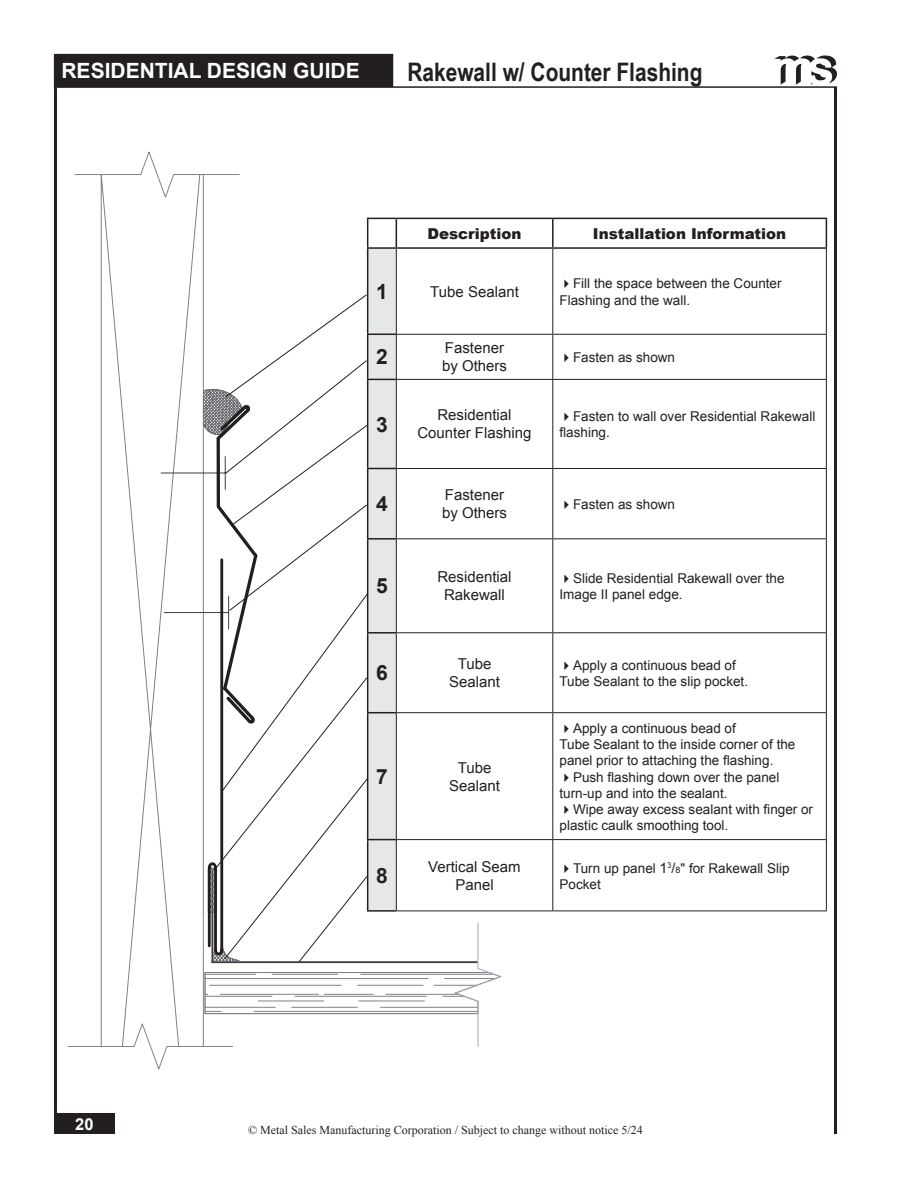
<style>
.page{position:relative;width:918px;height:1188px;background:#fff}
.page>*{position:absolute;margin:0;border:0;box-sizing:border-box;transform-origin:0 0}
.t1{font:700 25.5px "Arial Narrow";color:#231f20}
.t2{font:700 21px "Arial";color:#fff}
.t3{font:700 21px "Arial";color:#231f20}
.t4{font:700 16.5px "Arial";color:#fff}
.t5{font:15px/18px "Arial";color:#231f20;text-align:center}
.t6{font:900 15px "Arial";color:#231f20}
.t7{font:13.5px/16.2px "Arial";color:#231f20}
.t8{font:12px "Times New Roman";color:#231f20}
.s1{font-size:14.4px}
.s2{font-size:8.85px}
</style>
<div class="page">
<hr style="left:834px;top:87px;width:3px;height:1047px;background:#231f20">
<hr style="left:54px;top:54px;width:3px;height:1080px;background:#231f20">
<div style="left:54px;top:1114px;width:61px;height:20px;background:#231f20"></div>
<hr style="left:54px;top:86px;width:783px;height:2px;background:#231f20">
<svg style="left:774px;top:55px;width:63px;height:30px"></svg>
<div style="left:54px;top:54px;width:339px;height:33px;background:#231f20"></div>
<svg style="left:74px;top:152px;width:166px;height:48px"></svg>
<hr style="left:396px;top:218px;width:157px;height:1px;background:#231f20">
<hr style="left:553px;top:218px;width:274px;height:1px;background:#231f20">
<hr style="left:552px;top:219px;width:2px;height:28px;background:#231f20">
<svg style="left:826px;top:219px;width:1px;height:28px"></svg>
<hr style="left:396px;top:247px;width:157px;height:2px;background:#231f20">
<hr style="left:553px;top:247px;width:274px;height:2px;background:#231f20">
<hr style="left:552px;top:249px;width:1px;height:85px;background:#231f20">
<hr style="left:826px;top:249px;width:1px;height:85px;background:#231f20">
<hr style="left:396px;top:334px;width:157px;height:1px;background:#231f20">
<hr style="left:553px;top:334px;width:274px;height:1px;background:#231f20">
<hr style="left:552px;top:335px;width:1px;height:44px;background:#231f20">
<hr style="left:826px;top:335px;width:1px;height:44px;background:#231f20">
<hr style="left:396px;top:379px;width:157px;height:1px;background:#231f20">
<hr style="left:553px;top:379px;width:274px;height:1px;background:#231f20">
<hr style="left:552px;top:380px;width:1px;height:88px;background:#231f20">
<hr style="left:826px;top:380px;width:1px;height:88px;background:#231f20">
<hr style="left:396px;top:468px;width:157px;height:1px;background:#231f20">
<hr style="left:553px;top:468px;width:274px;height:1px;background:#231f20">
<hr style="left:552px;top:469px;width:1px;height:69px;background:#231f20">
<hr style="left:826px;top:469px;width:1px;height:69px;background:#231f20">
<hr style="left:396px;top:538px;width:157px;height:1px;background:#231f20">
<hr style="left:553px;top:538px;width:274px;height:1px;background:#231f20">
<hr style="left:552px;top:539px;width:1px;height:93px;background:#231f20">
<hr style="left:826px;top:539px;width:1px;height:93px;background:#231f20">
<hr style="left:396px;top:632px;width:157px;height:1px;background:#231f20">
<hr style="left:553px;top:632px;width:274px;height:1px;background:#231f20">
<hr style="left:552px;top:633px;width:1px;height:79px;background:#231f20">
<hr style="left:826px;top:633px;width:1px;height:79px;background:#231f20">
<hr style="left:396px;top:712px;width:157px;height:1px;background:#231f20">
<hr style="left:553px;top:712px;width:274px;height:1px;background:#231f20">
<hr style="left:552px;top:713px;width:1px;height:126px;background:#231f20">
<hr style="left:826px;top:713px;width:1px;height:126px;background:#231f20">
<hr style="left:396px;top:839px;width:157px;height:1px;background:#231f20">
<hr style="left:553px;top:839px;width:274px;height:1px;background:#231f20">
<hr style="left:552px;top:840px;width:1px;height:71px;background:#231f20">
<hr style="left:826px;top:840px;width:1px;height:71px;background:#231f20">
<hr style="left:396px;top:911px;width:157px;height:1px;background:#231f20">
<hr style="left:553px;top:911px;width:274px;height:1px;background:#231f20">
<svg style="left:68px;top:218px;width:435px;height:852px"></svg>
<h2 class="t2" style="left:62px;top:57px;width:300px">RESIDENTIAL DESIGN GUIDE</h2>
<h1 class="t1" style="left:407px;top:53px;width:297px">Rakewall w/ Counter Flashing</h1>
<p class="t6" style="left:427px;top:222px;width:96px">Description</p>
<p class="t6" style="left:593px;top:222px;width:195px">Installation Information</p>
<h2 class="t3" style="left:376px;top:278px;width:13px">1</h2>
<p class="t5" style="left:430px;top:283px;width:90px">Tube Sealant</p>
<p class="t7" style="left:560px;top:276px;width:224px">✔Fill the space between the Counter<br>Flashing and the wall.</p>
<h2 class="t3" style="left:376px;top:343px;width:13px">2</h2>
<p class="t5" style="left:442px;top:339px;width:67px;text-align:left">Fastener by Others</p>
<p class="t7" style="left:560px;top:350px;width:117px">✔Fasten as shown</p>
<h2 class="t3" style="left:376px;top:410px;width:13px">3</h2>
<p class="t5" style="left:417px;top:406px;width:116px">Residential<br>Counter Flashing</p>
<p class="t7" style="left:560px;top:409px;width:257px">✔Fasten to wall over Residential Rakewall flashing.</p>
<h2 class="t3" style="left:376px;top:490px;width:13px">4</h2>
<p class="t5" style="left:442px;top:486px;width:67px;text-align:left">Fastener by Others</p>
<p class="t7" style="left:560px;top:496px;width:117px">✔Fasten as shown</p>
<h2 class="t3" style="left:376px;top:572px;width:13px">5</h2>
<p class="t5" style="left:437px;top:568px;width:76px">Residential<br>Rakewall</p>
<p class="t7" style="left:560px;top:570px;width:227px">✔Slide Residential Rakewall over the<br>Image II panel edge.</p>
<h2 class="t3" style="left:376px;top:659px;width:13px">6</h2>
<p class="t5" style="left:449px;top:655px;width:52px">Tube<br>Sealant</p>
<p class="t7" style="left:560px;top:657px;width:190px">✔Apply a continuous bead of<br>Tube Sealant to the slip pocket.</p>
<h2 class="t3" style="left:376px;top:763px;width:13px">7</h2>
<p class="t5" style="left:449px;top:759px;width:52px">Tube<br>Sealant</p>
<p class="t7" style="left:560px;top:720px;width:237px">✔Apply a continuous bead of<br>Tube Sealant to the inside corner of the panel prior to attaching the flashing.</p>
<p class="t7" style="left:560px;top:769px;width:221px">✔Push flashing down over the panel turn-up and into the sealant.</p>
<p class="t7" style="left:560px;top:801px;width:255px">✔Wipe away excess sealant with finger or plastic caulk smoothing tool.</p>
<p class="t4" style="left:75px;top:1113px;width:20px">20</p>
<h2 class="t3" style="left:376px;top:862px;width:13px">8</h2>
<p class="t5" style="left:428px;top:858px;width:94px">Vertical Seam<br>Panel</p>
<p class="t7" style="left:560px;top:860px;width:232px">✔Turn up panel <span class="s1">1</span><sup>3</sup><span class="s1">/</span><span class="s2">8</span>" for Rakewall Slip<br>Pocket</p>
<p class="t8" style="left:248px;top:1122px;width:396px">© Metal Sales Manufacturing Corporation / Subject to change without notice 5/24</p>
</div>
